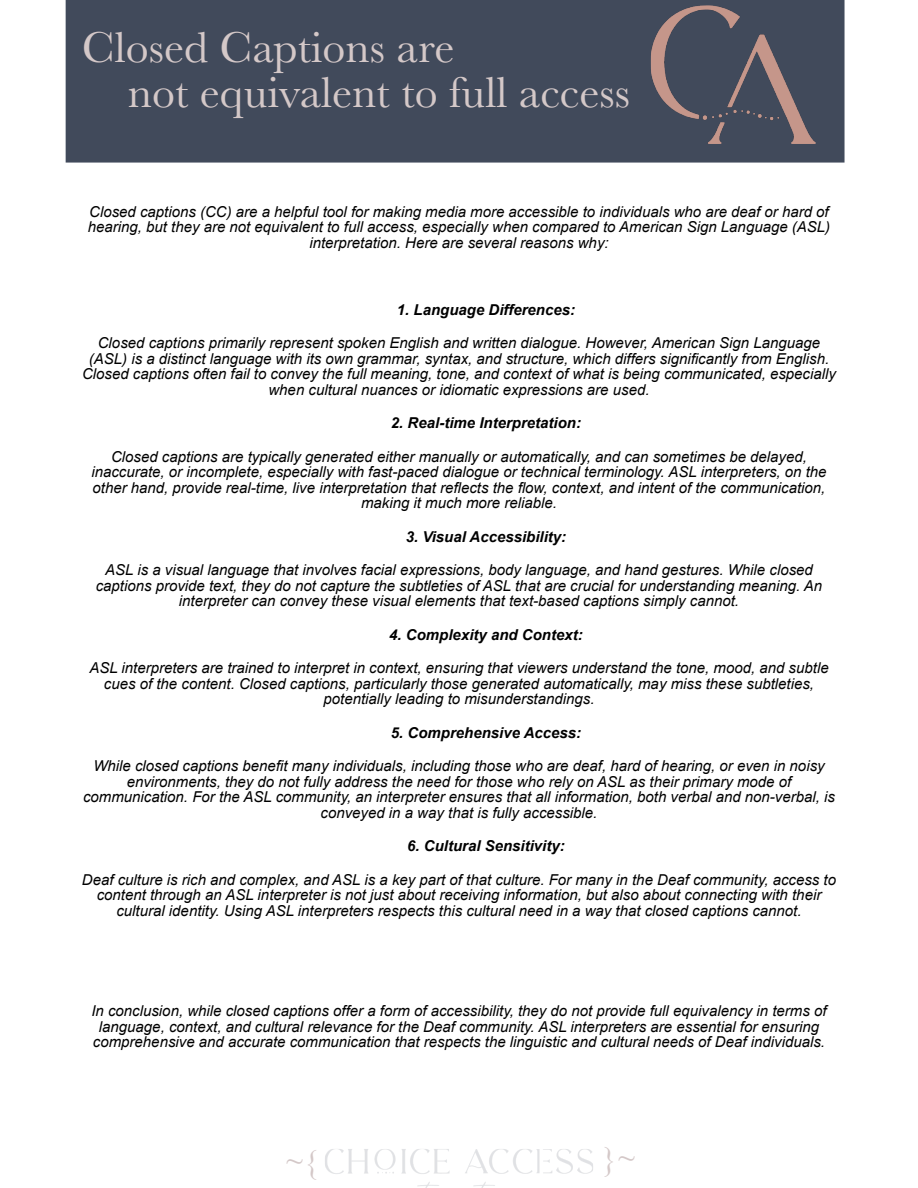
<style>
.page{position:relative;width:918px;height:1188px;background:#fff}
.page>*{position:absolute;margin:0;border:0;box-sizing:border-box;transform-origin:0 0}
.t1{font:45px/45px "Baskerville";color:#d4c8c8}
.t2{font:32.85px "Baskerville";color:#d4c8c8;scale:.93 1}
.t3{font:italic 15px/15.5px "Arial";color:#000;text-align:center}
.t4{font:italic 700 15px "Arial";color:#000}
</style>
<div class="page">
<div style="left:66px;top:0;width:779px;height:163px;background:#414a5b"></div>
<img style="left:651px;top:5px;width:165px;height:139px">
<img style="left:325px;top:1149px;width:268px;height:39px">
<h1 class="t1" style="left:128px;top:25px;width:504px;text-indent:-46px">Closed Captions are<br>not equivalent to full access</h1>
<p class="t3" style="left:88px;top:204px;width:744px">Closed captions (CC) are a helpful tool for making media more accessible to individuals who are deaf or hard of hearing, but they are not equivalent to full access, especially when compared to American Sign Language (ASL) interpretation. Here are several reasons why:</p>
<p class="t4" style="left:397px;top:301px;width:180px">1. Language Differences:</p>
<p class="t3" style="left:82px;top:335px;width:755px">Closed captions primarily represent spoken English and written dialogue. However, American Sign Language (ASL) is a distinct language with its own grammar, syntax, and structure, which differs significantly from English.<br>Closed captions often fail to convey the full meaning, tone, and context of what is being communicated, especially when cultural nuances or idiomatic expressions are used.</p>
<p class="t4" style="left:391px;top:415px;width:192px">2. Real-time Interpretation:</p>
<p class="t3" style="left:91px;top:449px;width:737px">Closed captions are typically generated either manually or automatically, and can sometimes be delayed, inaccurate, or incomplete, especially with fast-paced dialogue or technical terminology. ASL interpreters, on the other hand, provide real-time, live interpretation that reflects the flow, context, and intent of the communication, making it much more reliable.</p>
<p class="t4" style="left:406px;top:528px;width:162px">3. Visual Accessibility:</p>
<p class="t3" style="left:96px;top:562px;width:728px">ASL is a visual language that involves facial expressions, body language, and hand gestures. While closed captions provide text, they do not capture the subtleties of ASL that are crucial for understanding meaning. An interpreter can convey these visual elements that text-based captions simply cannot.</p>
<p class="t4" style="left:389px;top:626px;width:195px">4. Complexity and Context:</p>
<p class="t3" style="left:89px;top:660px;width:741px">ASL interpreters are trained to interpret in context, ensuring that viewers understand the tone, mood, and subtle cues of the content. Closed captions, particularly those generated automatically, may miss these subtleties, potentially leading to misunderstandings.</p>
<p class="t4" style="left:391px;top:724px;width:192px">5. Comprehensive Access:</p>
<p class="t3" style="left:83px;top:758px;width:753px">While closed captions benefit many individuals, including those who are deaf, hard of hearing, or even in noisy environments, they do not fully address the need for those who rely on ASL as their primary mode of communication. For the ASL community, an interpreter ensures that all information, both verbal and non-verbal, is conveyed in a way that is fully accessible.</p>
<p class="t4" style="left:407px;top:838px;width:159px">6. Cultural Sensitivity:</p>
<p class="t3" style="left:82px;top:872px;width:756px">Deaf culture is rich and complex, and ASL is a key part of that culture. For many in the Deaf community, access to content through an ASL interpreter is not just about receiving information, but also about connecting with their cultural identity. Using ASL interpreters respects this cultural need in a way that closed captions cannot.</p>
<p class="t3" style="left:91px;top:1003px;width:737px">In conclusion, while closed captions offer a form of accessibility, they do not provide full equivalency in terms of language, context, and cultural relevance for the Deaf community. ASL interpreters are essential for ensuring comprehensive and accurate communication that respects the linguistic and cultural needs of Deaf individuals.</p>
<h2 class="t2" style="left:285px;top:1143px;width:39px">~{</h2>
<h2 class="t2" style="left:602px;top:1140px;width:39px">}~</h2>
</div>
